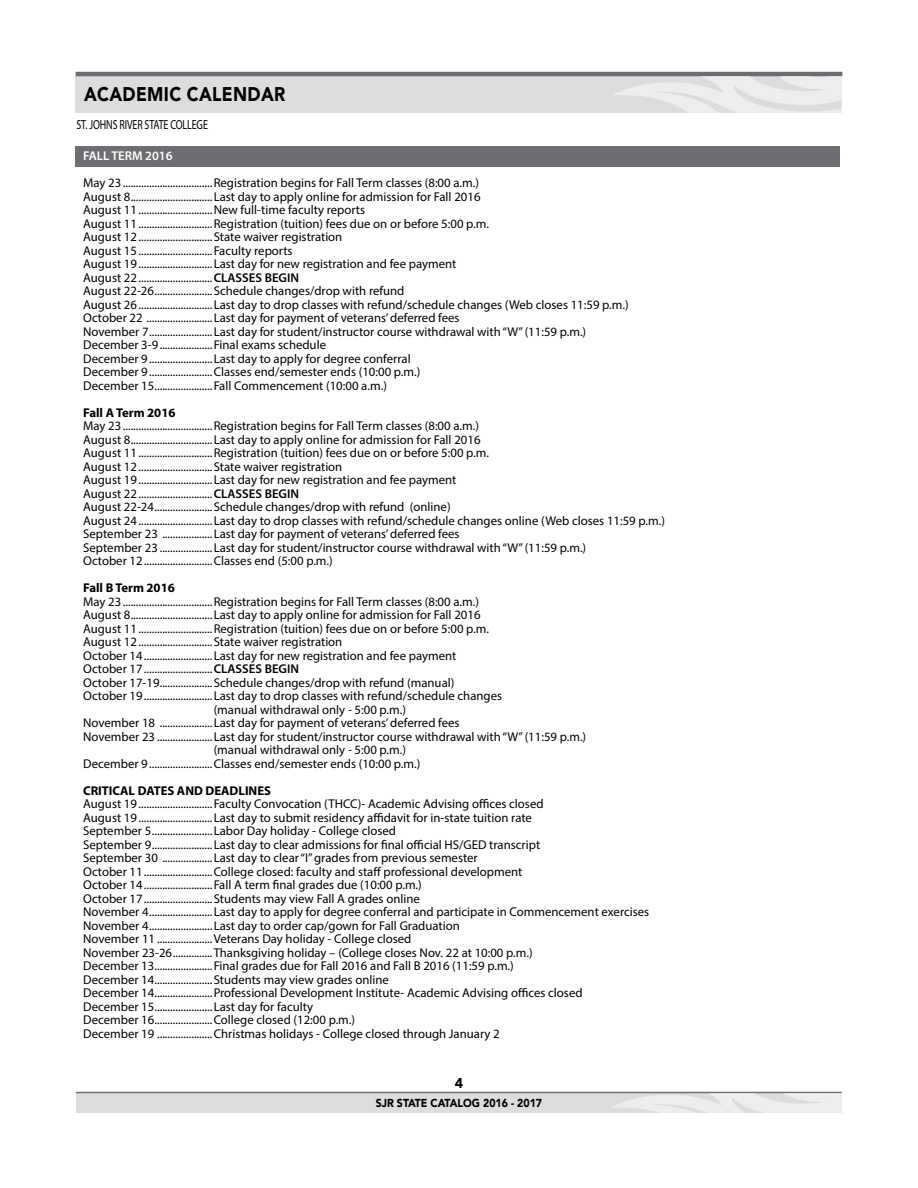
<style>
.page{position:relative;width:918px;height:1188px;background:#fff}
.page>*{position:absolute;margin:0;border:0;box-sizing:border-box;transform-origin:0 0}
.t1{font:900 19.8px "Avenir";letter-spacing:.02em;color:#000;scale:.87 1}
.t2{font:900 14.25px "Avenir";color:#000}
.t3{font:13.2px "Myriad Pro";letter-spacing:-.01em;color:#000;scale:.75 1}
.t4{font:12.75px/13.5px "Myriad Pro";color:#000}
.t5{font:700 12.75px "Myriad Pro";color:#000}
.t6{font:600 12.75px "Myriad Pro";color:#fff}
.t7{font:900 11.55px "Avenir";color:#000;scale:.91 1}
.s1{font-weight:600}
</style>
<div class="page">
<div style="left:76px;top:1092px;width:766px;height:21px;background:#dcddde"></div>
<hr style="left:76px;top:1092px;width:766px;height:1px;background:#6d6e71">
<svg style="left:612px;top:1094px;width:230px;height:19px"></svg>
<div style="left:76px;top:76px;width:766px;height:36px;background:#dcddde"></div>
<hr style="left:76px;top:72px;width:766px;height:4px;background:#6d6e71">
<div style="left:75px;top:146px;width:764px;height:20px;background:#6d6e71"></div>
<svg style="left:613px;top:76px;width:229px;height:37px"></svg>
<h1 class="t1" style="left:84px;top:77px;width:233px">ACADEMIC CALENDAR</h1>
<p class="t3" style="left:76px;top:117px;width:177px">ST. JOHNS RIVER STATE COLLEGE</p>
<p class="t6" style="left:83px;top:148px;width:91px">FALL TERM 2016</p>
<p class="t4" style="left:83px;top:176px;width:547px">May 23..................................Registration begins for Fall Term classes (8:00 a.m.)<br>August 8...............................Last day to apply online for admission for Fall 2016<br>August 11............................New full-time faculty reports<br>August 11............................Registration (tuition) fees due on or before 5:00 p.m.<br>August 12............................State waiver registration<br>August 15............................Faculty reports<br>August 19............................Last day for new registration and fee payment<br>August 22............................<span class="s1">CLASSES BEGIN<br></span>August 22-26......................Schedule changes/drop with refund<br>August 26............................Last day to drop classes with refund/schedule changes (Web closes 11:59 p.m.)<br>October 22 .........................Last day for payment of veterans’ deferred fees<br>November 7........................Last day for student/instructor course withdrawal with “W” (11:59 p.m.)<br>December 3-9....................Final exams schedule<br>December 9........................Last day to apply for degree conferral<br>December 9........................Classes end/semester ends (10:00 p.m.)<br>December 15......................Fall Commencement (10:00 a.m.)</p>
<p class="t5" style="left:83px;top:404px;width:94px">Fall A Term 2016</p>
<p class="t4" style="left:83px;top:419px;width:583px">May 23..................................Registration begins for Fall Term classes (8:00 a.m.)<br>August 8...............................Last day to apply online for admission for Fall 2016<br>August 11............................Registration (tuition) fees due on or before 5:00 p.m.<br>August 12............................State waiver registration<br>August 19............................Last day for new registration and fee payment<br>August 22............................<span class="s1">CLASSES BEGIN<br></span>August 22-24......................Schedule changes/drop with refund (online)<br>August 24............................Last day to drop classes with refund/schedule changes online (Web closes 11:59 p.m.)<br>September 23 ...................Last day for payment of veterans’ deferred fees<br>September 23 ....................Last day for student/instructor course withdrawal with “W” (11:59 p.m.)<br>October 12..........................Classes end (5:00 p.m.)</p>
<p class="t5" style="left:83px;top:580px;width:93px">Fall B Term 2016</p>
<p class="t4" style="left:83px;top:595px;width:397px">May 23..................................Registration begins for Fall Term classes (8:00 a.m.)</p>
<p class="t4" style="left:83px;top:608px;width:399px">August 8...............................Last day to apply online for admission for Fall 2016</p>
<p class="t4" style="left:83px;top:622px;width:407px">August 11............................Registration (tuition) fees due on or before 5:00 p.m.</p>
<p class="t4" style="left:83px;top:635px;width:261px">August 12............................State waiver registration</p>
<p class="t4" style="left:83px;top:649px;width:375px">October 14..........................Last day for new registration and fee payment</p>
<p class="t4" style="left:83px;top:662px;width:217px">October 17..........................<span class="s1">CLASSES BEGIN</span></p>
<p class="t4" style="left:83px;top:676px;width:373px">October 17-19....................Schedule changes/drop with refund (manual)</p>
<p class="t4" style="left:83px;top:689px;width:421px">October 19..........................Last day to drop classes with refund/schedule changes</p>
<p class="t4" style="left:214px;top:703px;width:194px">(manual withdrawal only - 5:00 p.m.)</p>
<p class="t4" style="left:83px;top:716px;width:378px">November 18 ....................Last day for payment of veterans’ deferred fees</p>
<p class="t4" style="left:83px;top:730px;width:505px">November 23 .....................Last day for student/instructor course withdrawal with “W” (11:59 p.m.)</p>
<p class="t4" style="left:214px;top:743px;width:194px">(manual withdrawal only - 5:00 p.m.)</p>
<p class="t4" style="left:83px;top:757px;width:339px">December 9........................Classes end/semester ends (10:00 p.m.)</p>
<p class="t5" style="left:83px;top:782px;width:189px">CRITICAL DATES AND DEADLINES</p>
<p class="t4" style="left:83px;top:797px;width:568px">August 19............................Faculty Convocation (THCC)- Academic Advising offices closed<br>August 19............................Last day to submit residency affidavit for in-state tuition rate<br>September 5.......................Labor Day holiday - College closed<br>September 9.......................Last day to clear admissions for final official HS/GED transcript<br>September 30 ...................Last day to clear “I” grades from previous semester<br>October 11..........................College closed: faculty and staff professional development<br>October 14..........................Fall A term final grades due (10:00 p.m.)<br>October 17..........................Students may view Fall A grades online<br>November 4........................Last day to apply for degree conferral and participate in Commencement exercises November 4........................Last day to order cap/gown for Fall Graduation<br>November 11 .....................Veterans Day holiday - College closed<br>November 23-26...............Thanksgiving holiday – (College closes Nov. 22 at 10:00 p.m.)<br>December 13......................Final grades due for Fall 2016 and Fall B 2016 (11:59 p.m.)<br>December 14......................Students may view grades online<br>December 14......................Professional Development Institute- Academic Advising offices closed<br>December 15......................Last day for faculty<br>December 16......................College closed (12:00 p.m.)<br>December 19 .....................Christmas holidays - College closed through January 2</p>
<p class="t2" style="left:455px;top:1070px;width:10px">4</p>
<p class="t7" style="left:376px;top:1093px;width:184px">SJR STATE CATALOG 2016 - 2017</p>
</div>
